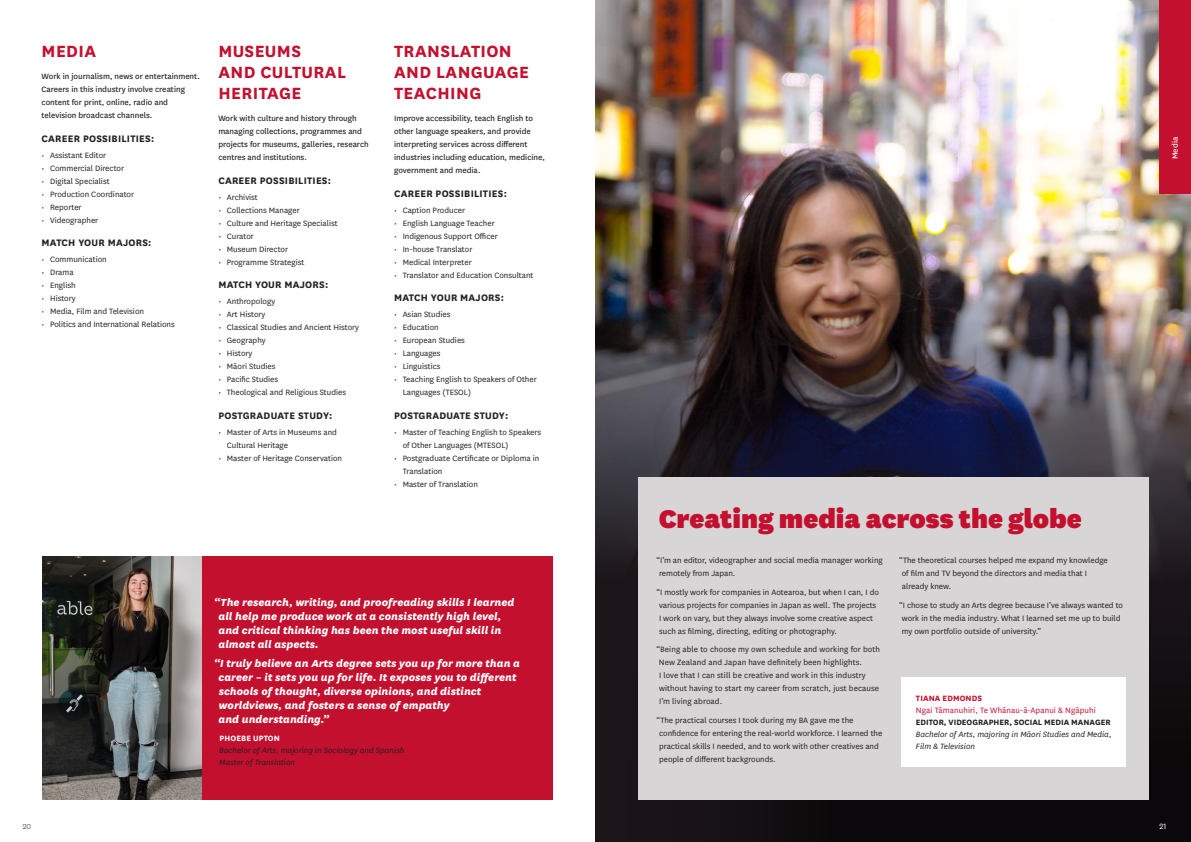
<style>
.page{position:relative;width:1191px;height:842px;background:#fff}
.page>*{position:absolute;margin:0;border:0;box-sizing:border-box;transform-origin:0 0}
._3a__Profile_Heading{font:900 30px "National";color:#c3102f}
._2__Career_pathways{font:700 19px/21px "National";letter-spacing:.02em;color:#c3102f}
._8__Pull_quote_white{font:italic 800 12px/14px "National";color:#fff}
._2c__Subhead{font:700 11px "National";letter-spacing:.02em;color:#231f20}
._3b__Profile_Body_co{font:9px/13px "National";color:#231f20}
._2b__Careers_Bodycop{font:9px/13px "National";color:#231f20}
._7__Qualifications{font:italic 9px/12px "National";color:#231f20}
._4__Profile_Name{font:9px "National";letter-spacing:.01em;color:#c3102f}
._5__Job_Title{font:700 9px "National";color:#231f20}
._4__Profile_Name-2{font:700 9px "National";letter-spacing:.01em;color:#c3102f}
._4__Profile_Name-3{font:700 9px "National";letter-spacing:.01em;color:#fff}
._3b__Profile_Body_co-2{font:9px "National";color:#fff}
._3b__Profile_Body_co-3{font:9px "National";color:#fff}
.t1{font:300 8.5px "National";color:#231f20}
</style>
<div class="page">
<img style="left:595px;top:0;width:596px;height:321px">
<img style="left:595px;top:321px;width:596px;height:521px">
<svg style="left:607px;top:552px;width:584px;height:290px;background:#110e10"></svg>
<div style="left:201px;top:556px;width:352px;height:244px;background:#c3102f"></div>
<div style="left:638px;top:477px;width:510px;height:323px;background:#d7d5d5"></div>
<div style="left:901px;top:677px;width:224px;height:90px;background:#fff"></div>
<div style="left:1159px;top:0;width:32px;height:193px;background:#c3102f"></div>
<img style="left:43px;top:556px;width:158px;height:244px">
<p class="_2__Career_pathways" style="left:42px;top:40px;width:56px">MEDIA</p>
<p class="_2b__Careers_Bodycop" style="left:42px;top:69px;width:160px">Work in journalism, news or entertainment.<br>Careers in this industry involve creating content for print, online, radio and television broadcast channels.</p>
<p class="_2c__Subhead" style="left:42px;top:131px;width:114px">CAREER POSSIBILITIES:</p>
<p class="_3b__Profile_Body_co" style="left:42px;top:148px;width:66px">• Assistant Editor</p>
<p class="_3b__Profile_Body_co" style="left:42px;top:161px;width:84px">• Commercial Director</p>
<p class="_3b__Profile_Body_co" style="left:42px;top:174px;width:69px">• Digital Specialist</p>
<p class="_3b__Profile_Body_co" style="left:42px;top:187px;width:94px">• Production Coordinator</p>
<p class="_3b__Profile_Body_co" style="left:42px;top:200px;width:42px">• Reporter</p>
<p class="_3b__Profile_Body_co" style="left:42px;top:213px;width:58px">• Videographer</p>
<p class="_2c__Subhead" style="left:42px;top:235px;width:111px">MATCH YOUR MAJORS:</p>
<p class="_3b__Profile_Body_co" style="left:42px;top:253px;width:67px">• Communication</p>
<p class="_3b__Profile_Body_co" style="left:42px;top:266px;width:34px">• Drama</p>
<p class="_3b__Profile_Body_co" style="left:42px;top:279px;width:36px">• English</p>
<p class="_3b__Profile_Body_co" style="left:42px;top:292px;width:36px">• History</p>
<p class="_3b__Profile_Body_co" style="left:42px;top:305px;width:104px">• Media, Film and Television</p>
<p class="_3b__Profile_Body_co" style="left:42px;top:318px;width:135px">• Politics and International Relations</p>
<p class="_2__Career_pathways" style="left:218px;top:40px;width:129px">MUSEUMS<br>AND CULTURAL<br>HERITAGE</p>
<p class="_2b__Careers_Bodycop" style="left:218px;top:111px;width:152px">Work with culture and history through managing collections, programmes and projects for museums, galleries, research centres and institutions.</p>
<p class="_2c__Subhead" style="left:218px;top:173px;width:114px">CAREER POSSIBILITIES:</p>
<p class="_3b__Profile_Body_co" style="left:218px;top:190px;width:41px">• Archivist</p>
<p class="_3b__Profile_Body_co" style="left:218px;top:203px;width:83px">• Collections Manager</p>
<p class="_3b__Profile_Body_co" style="left:218px;top:216px;width:121px">• Culture and Heritage Specialist</p>
<p class="_3b__Profile_Body_co" style="left:218px;top:229px;width:37px">• Curator</p>
<p class="_3b__Profile_Body_co" style="left:218px;top:242px;width:71px">• Museum Director</p>
<p class="_3b__Profile_Body_co" style="left:218px;top:255px;width:88px">• Programme Strategist</p>
<p class="_2c__Subhead" style="left:218px;top:277px;width:111px">MATCH YOUR MAJORS:</p>
<p class="_3b__Profile_Body_co" style="left:218px;top:295px;width:58px">• Anthropology</p>
<p class="_3b__Profile_Body_co" style="left:218px;top:308px;width:49px">• Art History</p>
<p class="_3b__Profile_Body_co" style="left:218px;top:321px;width:142px">• Classical Studies and Ancient History</p>
<p class="_3b__Profile_Body_co" style="left:218px;top:334px;width:49px">• Geography</p>
<p class="_3b__Profile_Body_co" style="left:218px;top:347px;width:36px">• History</p>
<p class="_3b__Profile_Body_co" style="left:218px;top:360px;width:59px">• Māori Studies</p>
<p class="_3b__Profile_Body_co" style="left:218px;top:373px;width:61px">• Pacific Studies</p>
<p class="_3b__Profile_Body_co" style="left:218px;top:386px;width:129px">• Theological and Religious Studies</p>
<p class="_2c__Subhead" style="left:218px;top:408px;width:116px">POSTGRADUATE STUDY:</p>
<p class="_3b__Profile_Body_co" style="left:227px;top:425px;width:112px;text-indent:-9px">• Master of Arts in Museums and<br>Cultural Heritage</p>
<p class="_3b__Profile_Body_co" style="left:218px;top:451px;width:125px">• Master of Heritage Conservation</p>
<p class="_2__Career_pathways" style="left:394px;top:40px;width:137px">TRANSLATION<br>AND LANGUAGE<br>TEACHING</p>
<p class="_2b__Careers_Bodycop" style="left:394px;top:111px;width:152px">Improve accessibility, teach English to other language speakers, and provide interpreting services across different industries including education, medicine, government and media.</p>
<p class="_2c__Subhead" style="left:394px;top:186px;width:114px">CAREER POSSIBILITIES:</p>
<p class="_3b__Profile_Body_co" style="left:394px;top:203px;width:73px">• Caption Producer</p>
<p class="_3b__Profile_Body_co" style="left:394px;top:216px;width:102px">• English Language Teacher</p>
<p class="_3b__Profile_Body_co" style="left:394px;top:229px;width:105px">• Indigenous Support Officer</p>
<p class="_3b__Profile_Body_co" style="left:394px;top:242px;width:80px">• In-house Translator</p>
<p class="_3b__Profile_Body_co" style="left:394px;top:255px;width:79px">• Medical Interpreter</p>
<p class="_3b__Profile_Body_co" style="left:394px;top:268px;width:141px">• Translator and Education Consultant</p>
<p class="_2c__Subhead" style="left:394px;top:290px;width:111px">MATCH YOUR MAJORS:</p>
<p class="_3b__Profile_Body_co" style="left:394px;top:308px;width:58px">• Asian Studies</p>
<p class="_3b__Profile_Body_co" style="left:394px;top:321px;width:46px">• Education</p>
<p class="_3b__Profile_Body_co" style="left:394px;top:334px;width:72px">• European Studies</p>
<p class="_3b__Profile_Body_co" style="left:394px;top:347px;width:48px">• Languages</p>
<p class="_3b__Profile_Body_co" style="left:394px;top:360px;width:48px">• Linguistics</p>
<p class="_3b__Profile_Body_co" style="left:403px;top:373px;width:136px;text-indent:-9px">• Teaching English to Speakers of Other<br>Languages (TESOL)</p>
<p class="_2c__Subhead" style="left:394px;top:408px;width:116px">POSTGRADUATE STUDY:</p>
<p class="_3b__Profile_Body_co" style="left:403px;top:425px;width:140px;text-indent:-9px">• Master of Teaching English to Speakers of Other Languages (MTESOL)</p>
<p class="_3b__Profile_Body_co" style="left:403px;top:451px;width:138px;text-indent:-9px">• Postgraduate Certificate or Diploma in<br>Translation</p>
<p class="_3b__Profile_Body_co" style="left:394px;top:477px;width:85px">• Master of Translation</p>
<p class="_8__Pull_quote_white" style="left:219px;top:594px;width:297px;text-indent:-4px">“The research, writing, and proofreading skills I learned all help me produce work at a consistently high level, and critical thinking has been the most useful skill in almost all aspects.</p>
<p class="_8__Pull_quote_white" style="left:219px;top:656px;width:303px;text-indent:-4px">“I truly believe an Arts degree sets you up for more than a career – it sets you up for life. It exposes you to different schools of thought, diverse opinions, and distinct worldviews, and fosters a sense of empathy<br>and understanding.”</p>
<p class="_4__Profile_Name-3" style="left:220px;top:732px;width:62px">PHOEBE UPTON</p>
<p class="_7__Qualifications" style="left:219px;top:744px;width:187px">Bachelor of Arts, majoring in Sociology and Spanish</p>
<p class="_7__Qualifications" style="left:219px;top:756px;width:77px">Master of Translation</p>
<p class="_3b__Profile_Body_co-2" style="left:1169px;top:159px;width:23px;rotate:-90deg">Media</p>
<p class="_3a__Profile_Heading" style="left:659px;top:497px;width:424px">Creating media across the globe</p>
<p class="_3b__Profile_Body_co" style="left:656px;top:553px;width:228px">“I’m an editor, videographer and social media manager working remotely from Japan.</p>
<p class="_3b__Profile_Body_co" style="left:656px;top:585px;width:224px">“I mostly work for companies in Aotearoa, but when I can, I do various projects for companies in Japan as well. The projects<br>I work on vary, but they always involve some creative aspect such as filming, directing, editing or photography.</p>
<p class="_3b__Profile_Body_co" style="left:656px;top:642px;width:225px">“Being able to choose my own schedule and working for both New Zealand and Japan have definitely been highlights.<br>I love that I can still be creative and work in this industry without having to start my career from scratch, just because I’m living abroad.</p>
<p class="_3b__Profile_Body_co" style="left:656px;top:713px;width:227px">“The practical courses I took during my BA gave me the confidence for entering the real-world workforce. I learned the practical skills I needed, and to work with other creatives and people of different backgrounds.</p>
<p class="_3b__Profile_Body_co" style="left:899px;top:553px;width:210px">“The theoretical courses helped me expand my knowledge of film and TV beyond the directors and media that I already knew.</p>
<p class="_3b__Profile_Body_co" style="left:899px;top:598px;width:225px">“I chose to study an Arts degree because I’ve always wanted to work in the media industry. What I learned set me up to build my own portfolio outside of university.”</p>
<p class="_4__Profile_Name-2" style="left:916px;top:692px;width:68px">TIANA EDMONDS</p>
<p class="_4__Profile_Name" style="left:916px;top:704px;width:181px">Ngai Tāmanuhiri, Te Whānau-ā-Apanui &amp; Ngāpuhi</p>
<p class="_5__Job_Title" style="left:916px;top:716px;width:196px">EDITOR, VIDEOGRAPHER, SOCIAL MEDIA MANAGER</p>
<p class="_7__Qualifications" style="left:916px;top:728px;width:197px">Bachelor of Arts, majoring in Māori Studies and Media,<br>Film &amp; Television</p>
<p class="t1" style="left:23px;top:821px;width:10px">20</p>
<p class="_3b__Profile_Body_co-3" style="left:1159px;top:820px;width:8px">21</p>
</div>
